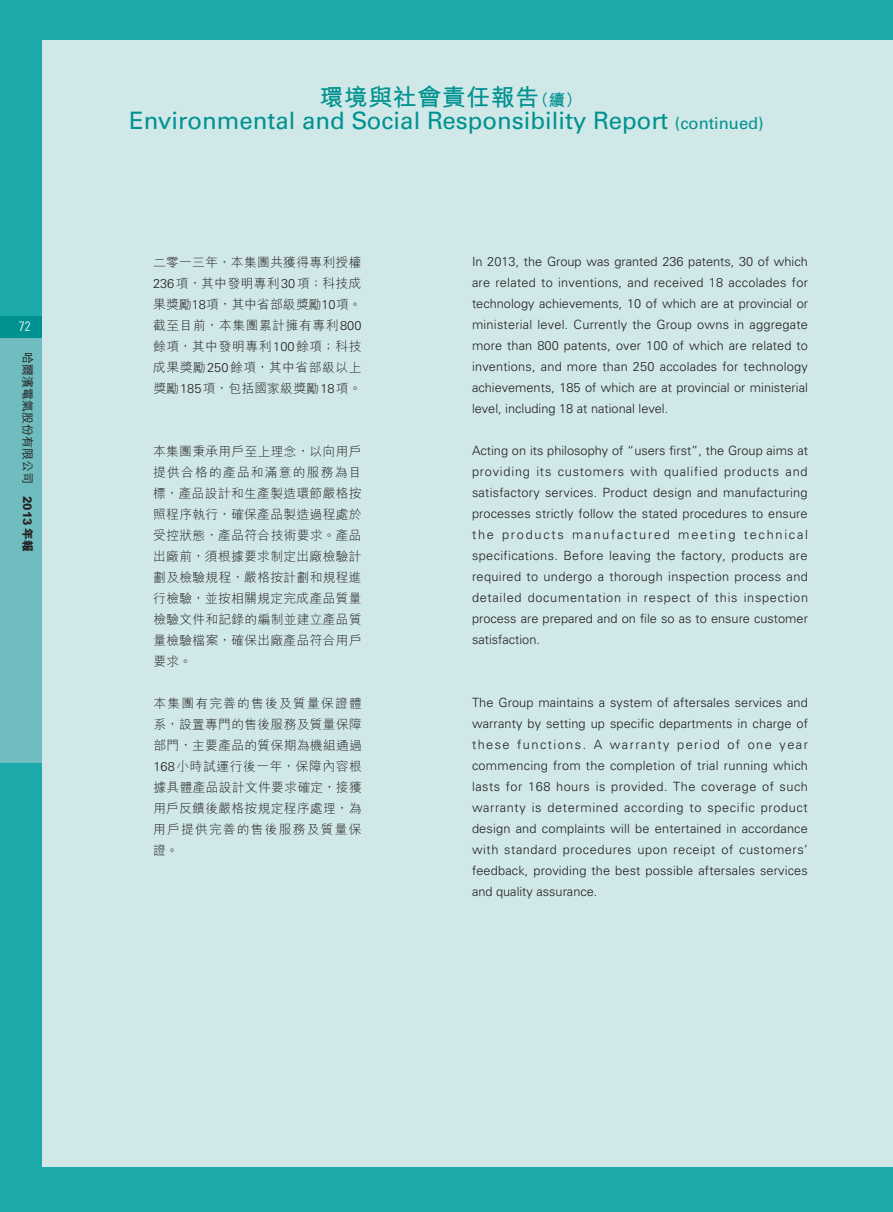
<style>
.page{position:relative;width:893px;height:1212px;background:#1caaaa}
.page>*{position:absolute;margin:0;border:0;box-sizing:border-box;transform-origin:0 0}
.t1{font:24px "Univers LT Std";color:#009290}
.t2{font:700 24px "M Hei HK";letter-spacing:.02em;color:#009290}
.t3{font:300 condensed 13.5px "Univers LT Std";color:#fff}
.t4{font:300 12.75px/21px "Univers LT Std";color:#231f20;text-align:justify}
.t5{font:300 12.75px/21px "M Hei HK";letter-spacing:.025em;color:#231f20;text-align:justify}
.t6{font:500 12px "M Hei HK";color:#231f20}
.s1{font-weight:800}
.s2{font-size:16.5px}
.s3{font-family:"Univers LT Std"}
</style>
<div class="page">
<div style="left:0;top:316px;width:44px;height:447px;background:#6fbdbe"></div>
<div style="left:0;top:316px;width:44px;height:21px;background:#009290"></div>
<div style="left:43px;top:40px;width:850px;height:1126px;background:#d0e8e8"></div>
<p class="t3" style="left:19px;top:318px;width:13px">72</p>
<p class="t6" style="left:36px;top:352px;width:202px;rotate:90deg">哈爾濱電氣股份有限公司 <span class="s1">2013 年報</span></p>
<h1 class="t2" style="left:319px;top:80px;width:264px">環境與社會責任報告<span class="s2">（續）</span></h1>
<h1 class="t1" style="left:129px;top:106px;width:636px">Environmental and Social Responsibility Report <span class="s2">(continued)</span></h1>
<p class="t5" style="left:153px;top:251px;width:210px">二零一三年，本集團共獲得專利授權<span class="s3">236</span>項，其中發明專利<span class="s3">30</span>項；科技成果獎勵<span class="s3">18</span>項，其中省部級獎勵<span class="s3">10</span>項。截至目前，本集團累計擁有專利<span class="s3">800</span>餘項，其中發明專利<span class="s3">100</span>餘項；科技成果獎勵<span class="s3">250</span>餘項，其中省部級以上獎勵<span class="s3">185</span>項，包括國家級獎勵<span class="s3">18</span>項。</p>
<p class="t5" style="left:153px;top:440px;width:210px">本集團秉承用戶至上理念，以向用戶提供合格的產品和滿意的服務為目標，產品設計和生產製造環節嚴格按照程序執行，確保產品製造過程處於受控狀態，產品符合技術要求。產品出廠前，須根據要求制定出廠檢驗計劃及檢驗規程，嚴格按計劃和規程進行檢驗，並按相關規定完成產品質量檢驗文件和記錄的編制並建立產品質量檢驗檔案，確保出廠產品符合用戶要求。</p>
<p class="t5" style="left:153px;top:692px;width:210px">本集團有完善的售後及質量保證體系，設置專門的售後服務及質量保障部門，主要產品的質保期為機組通過<span class="s3">168</span>小時試運行後一年，保障內容根據具體產品設計文件要求確定，接獲用戶反饋後嚴格按規定程序處理，為用戶提供完善的售後服務及質量保證。</p>
<p class="t4" style="left:472px;top:251px;width:338px">In 2013, the Group was granted 236 patents, 30 of which are related to inventions, and received 18 accolades for technology achievements, 10 of which are at provincial or ministerial level. Currently the Group owns in aggregate more than 800 patents, over 100 of which are related to inventions, and more than 250 accolades for technology achievements, 185 of which are at provincial or ministerial level, including 18 at national level.</p>
<p class="t4" style="left:472px;top:440px;width:338px">Acting on its philosophy of “users first”, the Group aims at providing its customers with qualified products and satisfactory services. Product design and manufacturing processes strictly follow the stated procedures to ensure the products manufactured meeting technical specifications. Before leaving the factory, products are required to undergo a thorough inspection process and detailed documentation in respect of this inspection process are prepared and on file so as to ensure customer satisfaction.</p>
<p class="t4" style="left:472px;top:692px;width:338px">The Group maintains a system of aftersales services and warranty by setting up specific departments in charge of these functions. A warranty period of one year commencing from the completion of trial running which lasts for 168 hours is provided. The coverage of such warranty is determined according to specific product design and complaints will be entertained in accordance with standard procedures upon receipt of customers’ feedback, providing the best possible aftersales services and quality assurance.</p>
</div>
